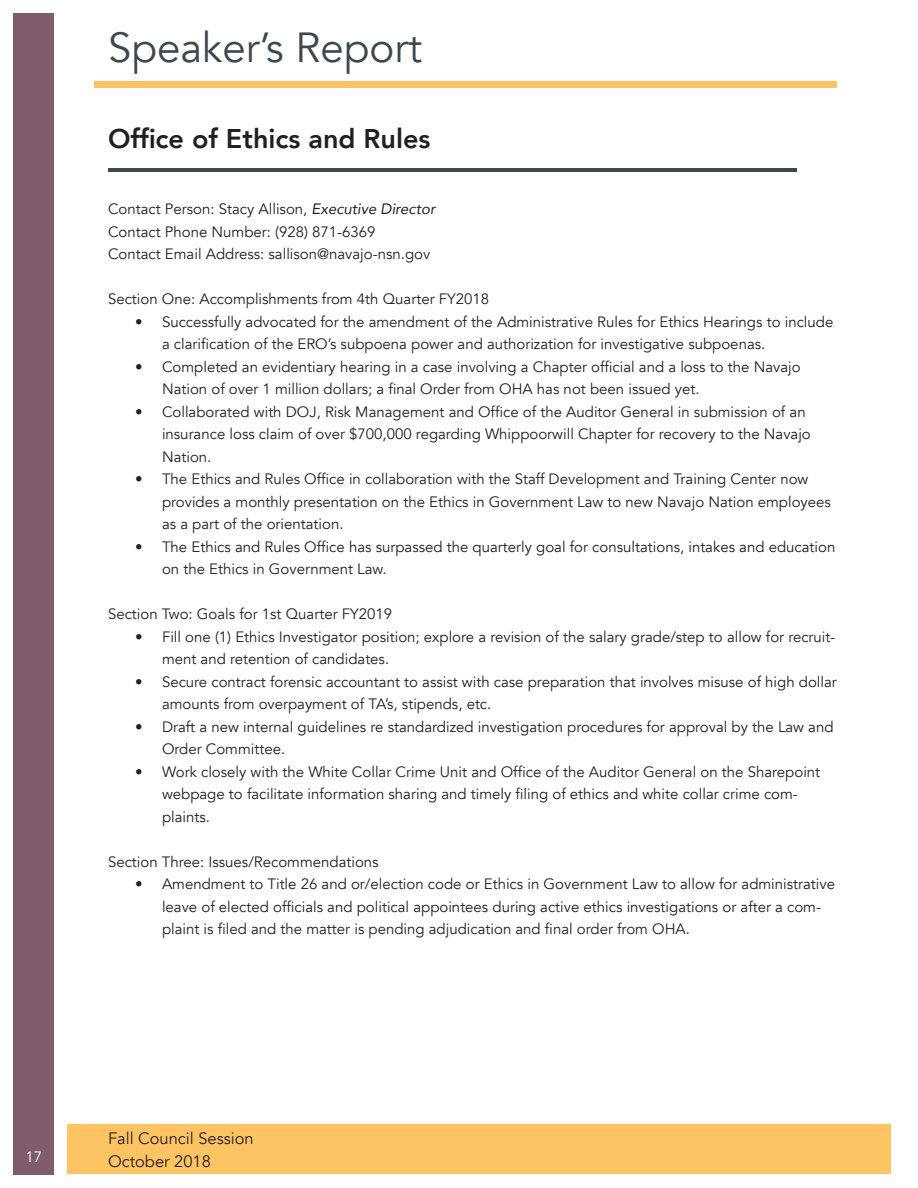
<style>
.page{position:relative;width:918px;height:1188px;background:#fff}
.page>*{position:absolute;margin:0;border:0;box-sizing:border-box;transform-origin:0 0}
.t1{font:42px "Avenir";color:#3d474e}
.t2{font:800 27px "Avenir";color:#231f20}
.t3{font:16.5px "Avenir";color:#231f20}
.t4{font:15px/22.5px "Avenir";color:#231f20}
.t5{font:15px "Avenir";color:#fff}
.s1{font-style:italic}
</style>
<div class="page">
<div style="left:14px;top:14px;width:40px;height:1161px;background:#805b6e"></div>
<div style="left:94px;top:81px;width:743px;height:6px;background:#fec463"></div>
<div style="left:68px;top:1124px;width:823px;height:50px;background:#fec463"></div>
<hr style="left:108px;top:168px;width:688px;height:3px;background:#3d474e">
<h1 class="t1" style="left:108px;top:20px;width:316px">Speaker’s Report</h1>
<h2 class="t2" style="left:108px;top:121px;width:324px">Office of Ethics and Rules</h2>
<p class="t4" style="left:108px;top:198px;width:329px">Contact Person: Stacy Allison, <span class="s1">Executive Director<br></span>Contact Phone Number: (928) 871-6369<br>Contact Email Address: sallison@navajo-nsn.gov</p>
<p class="t4" style="left:108px;top:288px;width:383px">Section One: Accomplishments from 4th Quarter FY2018</p>
<p class="t4" style="left:162px;top:311px;width:673px;text-indent:-27px">• Successfully advocated for the amendment of the Administrative Rules for Ethics Hearings to include a clarification of the ERO’s subpoena power and authorization for investigative subpoenas.</p>
<p class="t4" style="left:162px;top:356px;width:640px;text-indent:-27px">• Completed an evidentiary hearing in a case involving a Chapter official and a loss to the Navajo<br>Nation of over 1 million dollars; a final Order from OHA has not been issued yet.</p>
<p class="t4" style="left:162px;top:401px;width:650px;text-indent:-27px">• Collaborated with DOJ, Risk Management and Office of the Auditor General in submission of an insurance loss claim of over $700,000 regarding Whippoorwill Chapter for recovery to the Navajo<br>Nation.</p>
<p class="t4" style="left:162px;top:468px;width:670px;text-indent:-27px">• The Ethics and Rules Office in collaboration with the Staff Development and Training Center now provides a monthly presentation on the Ethics in Government Law to new Navajo Nation employees as a part of the orientation.</p>
<p class="t4" style="left:162px;top:536px;width:675px;text-indent:-27px">• The Ethics and Rules Office has surpassed the quarterly goal for consultations, intakes and education on the Ethics in Government Law.</p>
<p class="t4" style="left:108px;top:603px;width:286px">Section Two: Goals for 1st Quarter FY2019</p>
<p class="t4" style="left:162px;top:626px;width:675px;text-indent:-27px">• Fill one (1) Ethics Investigator position; explore a revision of the salary grade/step to allow for recruit&shy;ment and retention of candidates.</p>
<p class="t4" style="left:162px;top:671px;width:676px;text-indent:-27px">• Secure contract forensic accountant to assist with case preparation that involves misuse of high dollar amounts from overpayment of TA’s, stipends, etc.</p>
<p class="t4" style="left:162px;top:716px;width:673px;text-indent:-27px">• Draft a new internal guidelines re standardized investigation procedures for approval by the Law and<br>Order Committee.</p>
<p class="t4" style="left:162px;top:761px;width:660px;text-indent:-27px">• Work closely with the White Collar Crime Unit and Office of the Auditor General on the Sharepoint webpage to facilitate information sharing and timely filing of ethics and white collar crime com&shy;plaints.</p>
<p class="t4" style="left:108px;top:851px;width:272px">Section Three: Issues/Recommendations</p>
<p class="t4" style="left:162px;top:873px;width:675px;text-indent:-27px">• Amendment to Title 26 and or/election code or Ethics in Government Law to allow for administrative leave of elected officials and political appointees during active ethics investigations or after a com&shy;plaint is filed and the matter is pending adjudication and final order from OHA.</p>
<p class="t3" style="left:108px;top:1128px;width:147px">Fall Council Session</p>
<p class="t5" style="left:25px;top:1147px;width:18px">17</p>
<p class="t3" style="left:108px;top:1150px;width:104px">October 2018</p>
</div>
